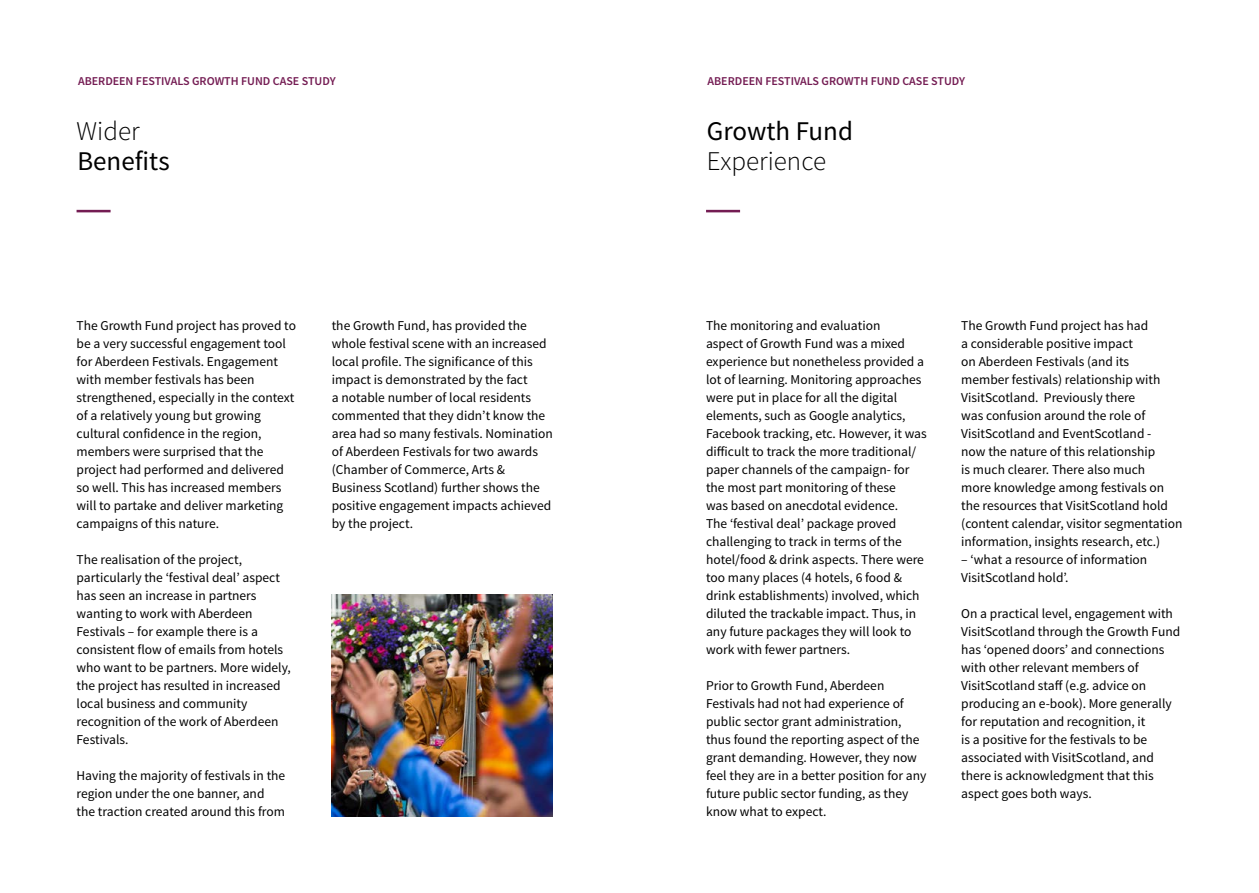
<style>
.page{position:relative;width:1259px;height:893px;background:#fff}
.page>*{position:absolute;margin:0;border:0;box-sizing:border-box;transform-origin:0 0}
.t1{font:27px "Source Sans Pro";color:#000}
.t2{font:300 27px "Source Sans Pro";color:#000}
.t3{font:13.5px/18px "Source Sans Pro";color:#000}
.t4{font:600 12px "Source Sans Pro";color:#741c53}
</style>
<div class="page">
<hr style="left:77px;top:210px;width:34px;height:2px;background:#741c53">
<hr style="left:706px;top:210px;width:34px;height:2px;background:#741c53">
<img style="left:332px;top:595px;width:221px;height:221px">
<p class="t4" style="left:78px;top:73px;width:259px">ABERDEEN FESTIVALS GROWTH FUND CASE STUDY</p>
<p class="t4" style="left:707px;top:73px;width:259px">ABERDEEN FESTIVALS GROWTH FUND CASE STUDY</p>
<h1 class="t2" style="left:77px;top:115px;width:65px">Wider</h1>
<h1 class="t1" style="left:77px;top:144px;width:94px">Benefits</h1>
<h1 class="t1" style="left:707px;top:114px;width:148px">Growth Fund</h1>
<h1 class="t2" style="left:707px;top:145px;width:121px">Experience</h1>
<p class="t3" style="left:77px;top:317px;width:221px">The Growth Fund project has proved to be a very successful engagement tool for Aberdeen Festivals. Engagement with member festivals has been strengthened, especially in the context of a relatively young but growing cultural confidence in the region, members were surprised that the project had performed and delivered so well. This has increased members will to partake and deliver marketing campaigns of this nature.</p>
<p class="t3" style="left:77px;top:551px;width:216px">The realisation of the project, particularly the ‘festival deal’ aspect has seen an increase in partners wanting to work with Aberdeen<br>Festivals – for example there is a consistent flow of emails from hotels who want to be partners. More widely, the project has resulted in increased local business and community recognition of the work of Aberdeen<br>Festivals.</p>
<p class="t3" style="left:77px;top:767px;width:210px">Having the majority of festivals in the region under the one banner, and the traction created around this from</p>
<p class="t3" style="left:332px;top:317px;width:223px">the Growth Fund, has provided the whole festival scene with an increased local profile. The significance of this impact is demonstrated by the fact<br>a notable number of local residents commented that they didn’t know the area had so many festivals. Nomination of Aberdeen Festivals for two awards (Chamber of Commerce, Arts &amp; Business Scotland) further shows the positive engagement impacts achieved by the project.</p>
<p class="t3" style="left:706px;top:317px;width:222px">The monitoring and evaluation<br>aspect of Growth Fund was a mixed experience but nonetheless provided a lot of learning. Monitoring approaches were put in place for all the digital elements, such as Google analytics, Facebook tracking, etc. However, it was difficult to track the more traditional/ paper channels of the campaign- for the most part monitoring of these<br>was based on anecdotal evidence.<br>The ‘festival deal’ package proved challenging to track in terms of the hotel/food &amp; drink aspects. There were too many places (4 hotels, 6 food &amp; drink establishments) involved, which diluted the trackable impact. Thus, in any future packages they will look to work with fewer partners.</p>
<p class="t3" style="left:706px;top:677px;width:222px">Prior to Growth Fund, Aberdeen Festivals had not had experience of public sector grant administration, thus found the reporting aspect of the grant demanding. However, they now feel they are in a better position for any future public sector funding, as they know what to expect.</p>
<p class="t3" style="left:961px;top:317px;width:223px">The Growth Fund project has had<br>a considerable positive impact<br>on Aberdeen Festivals (and its<br>member festivals) relationship with VisitScotland. Previously there<br>was confusion around the role of VisitScotland and EventScotland -<br>now the nature of this relationship<br>is much clearer. There also much<br>more knowledge among festivals on the resources that VisitScotland hold (content calendar, visitor segmentation information, insights research, etc.)</p>
<p class="t3" style="left:961px;top:551px;width:188px">– ‘what a resource of information<br>VisitScotland hold’.</p>
<p class="t3" style="left:961px;top:605px;width:220px">On a practical level, engagement with VisitScotland through the Growth Fund has ‘opened doors’ and connections with other relevant members of VisitScotland staff (e.g. advice on producing an e-book). More generally for reputation and recognition, it<br>is a positive for the festivals to be associated with VisitScotland, and there is acknowledgment that this aspect goes both ways.</p>
</div>
